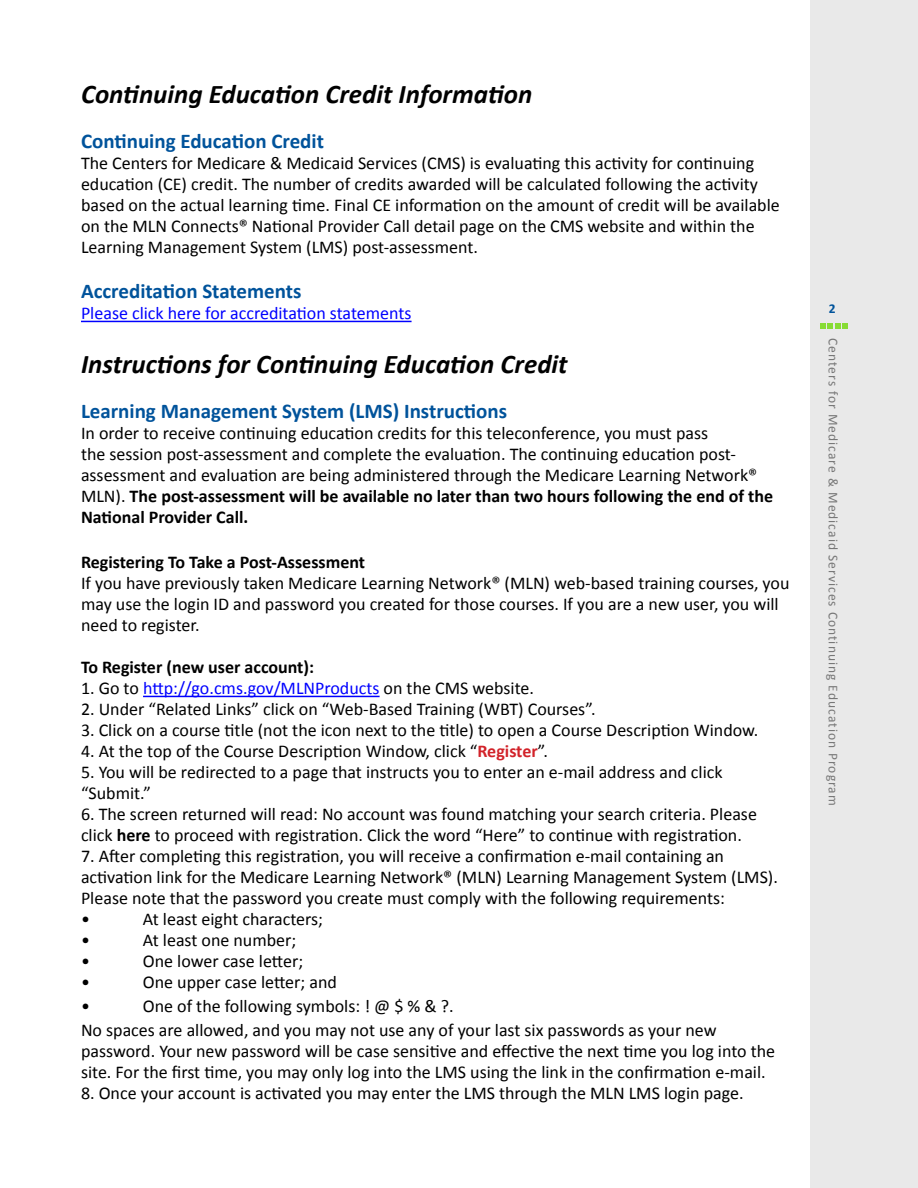
<style>
.page{position:relative;width:918px;height:1188px;background:#fff}
.page>*{position:absolute;margin:0;border:0;box-sizing:border-box;transform-origin:0 0}
.t1{font:italic 700 27px "Calibri";color:#000}
.t2{font:700 21px "Calibri";color:#00539b}
.t3{font:18px/21px "Calibri";color:#000}
.t4{font:18px "Calibri";color:#00f}
.t5{font:700 18px "Calibri";color:#000}
.t6{font:13.5px "Calibri";letter-spacing:.075em;color:#777}
.t7{font:700 13.5px "Calibri";color:#00539b}
.s1{font-weight:700}
.s2{color:#000}
.s3{font-weight:700;color:#d2232a}
</style>
<div class="page">
<div style="left:810px;top:0;width:108px;height:1188px;background:#e9e9e9"></div>
<svg style="left:820px;top:323px;width:28px;height:6px"></svg>
<hr style="left:81px;top:321px;width:331px;height:1px;background:#00f">
<hr style="left:143px;top:696px;width:237px;height:1px;background:#00f">
<h1 class="t1" style="left:81px;top:77px;width:453px">Continuing Education Credit Information</h1>
<p class="t2" style="left:81px;top:128px;width:244px">Continuing Education Credit</p>
<p class="t3" style="left:81px;top:153px;width:700px">The Centers for Medicare &amp; Medicaid Services (CMS) is evaluating this activity for continuing education (CE) credit. The number of credits awarded will be calculated following the activity based on the actual learning time. Final CE information on the amount of credit will be available on the MLN Connects® National Provider Call detail page on the CMS website and within the Learning Management System (LMS) post-assessment.</p>
<p class="t2" style="left:81px;top:278px;width:222px">Accreditation Statements</p>
<p class="t4" style="left:81px;top:302px;width:332px">Please click here for accreditation statements</p>
<h1 class="t1" style="left:81px;top:347px;width:488px">Instructions for Continuing Education Credit</h1>
<p class="t2" style="left:81px;top:398px;width:428px">Learning Management System (LMS) Instructions</p>
<p class="t3" style="left:81px;top:423px;width:694px">In order to receive continuing education credits for this teleconference, you must pass<br>the session post-assessment and complete the evaluation. The continuing education post&shy;assessment and evaluation are being administered through the Medicare Learning Network® MLN). <span class="s1">The post-assessment will be available no later than two hours following the end of the National Provider Call.</span></p>
<p class="t3" style="left:81px;top:552px;width:710px"><span class="s1">Registering To Take a Post-Assessment<br></span>If you have previously taken Medicare Learning Network® (MLN) web-based training courses, you may use the login ID and password you created for those courses. If you are a new user, you will need to register.</p>
<p class="t5" style="left:81px;top:656px;width:235px">To Register (new user account):</p>
<p class="t4" style="left:81px;top:677px;width:455px"><span class="s2">1. Go to</span> http://go.cms.gov/MLNProducts <span class="s2">on the CMS website.</span></p>
<p class="t3" style="left:81px;top:699px;width:516px">2. Under “Related Links” click on “Web-Based Training (WBT) Courses”.</p>
<p class="t3" style="left:81px;top:720px;width:679px">3. Click on a course title (not the icon next to the title) to open a Course Description Window.</p>
<p class="t3" style="left:81px;top:741px;width:469px">4. At the top of the Course Description Window, click “<span class="s3">Register</span>”.</p>
<p class="t3" style="left:81px;top:762px;width:643px">5. You will be redirected to a page that instructs you to enter an e-mail address and click “Submit.”</p>
<p class="t3" style="left:81px;top:804px;width:677px">6. The screen returned will read: No account was found matching your search criteria. Please click <span class="s1">here</span> to proceed with registration. Click the word “Here” to continue with registration.</p>
<p class="t3" style="left:81px;top:846px;width:698px">7. After completing this registration, you will receive a confirmation e-mail containing an activation link for the Medicare Learning Network® (MLN) Learning Management System (LMS).<br>Please note that the password you create must comply with the following requirements:<br>•</p>
<p class="t3" style="left:143px;top:909px;width:182px">At least eight characters;</p>
<p class="t3" style="left:81px;top:930px;width:10px">•</p>
<p class="t3" style="left:143px;top:930px;width:155px">At least one number;</p>
<p class="t3" style="left:81px;top:951px;width:10px">•</p>
<p class="t3" style="left:143px;top:951px;width:162px">One lower case letter;</p>
<p class="t3" style="left:81px;top:972px;width:10px">•</p>
<p class="t3" style="left:143px;top:972px;width:196px">One upper case letter; and</p>
<p class="t3" style="left:81px;top:996px;width:10px">•</p>
<p class="t3" style="left:81px;top:995px;width:637px;line-height:24px;text-indent:62px">One of the following symbols: ! @ $ % &amp; ?.<br>No spaces are allowed, and you may not use any of your last six passwords as your new</p>
<p class="t3" style="left:81px;top:1041px;width:696px">password. Your new password will be case sensitive and effective the next time you log into the site. For the first time, you may only log into the LMS using the link in the confirmation e-mail.</p>
<p class="t3" style="left:81px;top:1083px;width:664px">8. Once your account is activated you may enter the LMS through the MLN LMS login page.</p>
<p class="t7" style="left:829px;top:300px;width:8px">2</p>
<p class="t6" style="left:842px;top:338px;width:469px;rotate:90deg">Centers for Medicare &amp; Medicaid Services Continuing Education Program</p>
</div>
